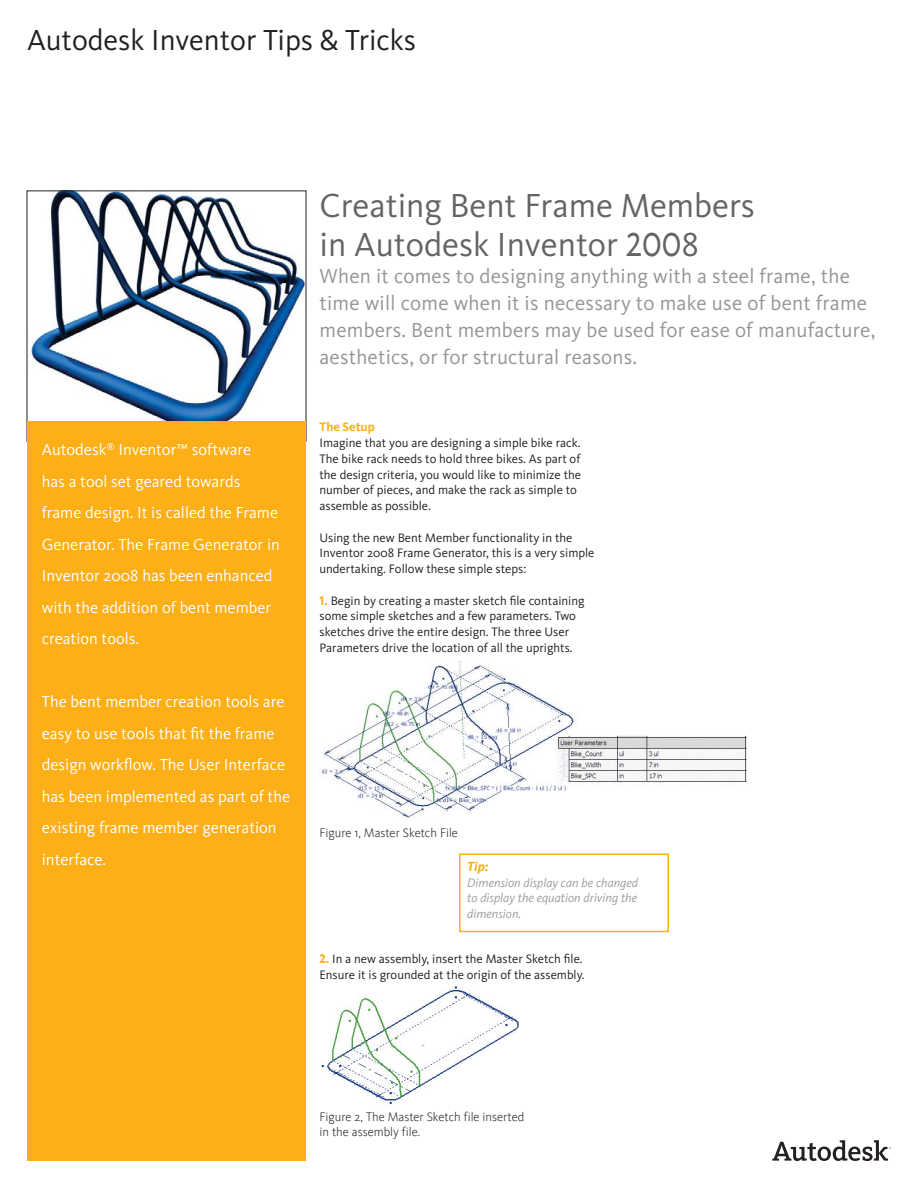
<style>
.page{position:relative;width:918px;height:1188px;background:#fff}
.page>*{position:absolute;margin:0;border:0;box-sizing:border-box;transform-origin:0 0}
.t1{font:34.5px/39px "Kievit Pro";color:#636466}
.t2{font:30px "Kievit Pro";color:#231f20}
.t3{font:21px/27px "Kievit Pro";letter-spacing:.01em;color:#939598}
.t4{font:16.5px/31.5px "Kievit Pro";color:#fff}
.t5{font:italic 700 13.5px "Kievit BL";color:#fcaf17}
.t6{font:12.75px/15.8px "Kievit Pro";color:#231f20}
.t7{font:300 12.75px/15.8px "Kievit BL";color:#231f20}
.t8{font:italic 12.75px/15.8px "Kievit BL";color:#9b9da0;text-align:justify}
.t9{font:700 12.75px "Kievit Pro";color:#fcaf17}
.s1{font-size:47.55px}
.s2{font-weight:700;font-size:17.55px;color:#fcaf17}
.s3{font-weight:700;color:#fcaf17}
</style>
<div class="page">
<img style="left:321px;top:986px;width:198px;height:118px">
<div style="left:459px;top:854px;width:210px;height:78px;border:2px solid #fcaf17"></div>
<img style="left:321px;top:662px;width:426px;height:156px">
<img style="left:29px;top:192px;width:275px;height:230px">
<div style="left:27px;top:422px;width:279px;height:739px;background:#fcaf17"></div>
<svg style="left:772px;top:1140px;width:119px;height:21px"></svg>
<h2 class="t2" style="left:27px;top:28px;width:391px">Autodesk Inventor Tips &amp; Tricks</h2>
<p class="t4" style="left:42px;top:436px;width:240px">Autodesk<sup>®</sup> Inventor™ software<br>has a tool set geared towards frame design. It is called the Frame<br>Generator. The Frame Generator in<br>Inventor 2008 has been enhanced with the addition of bent member creation tools.</p>
<p class="t4" style="left:42px;top:688px;width:250px">The bent member creation tools are easy to use tools that fit the frame design workflow. The User Interface has been implemented as part of the existing frame member generation interface.</p>
<h1 class="t1" style="left:320px;top:189px;width:437px">Creating Bent Frame Members in Autodesk Inventor <span class="s1">200</span>8</h1>
<h3 class="t3" style="left:320px;top:264px;width:557px">When it comes to designing anything with a steel frame, the time will come when it is necessary to make use of bent frame members. Bent members may be used for ease of manufacture, aesthetics, or for structural reasons.</h3>
<p class="t9" style="left:320px;top:422px;width:57px">The Setup</p>
<p class="t6" style="left:320px;top:436px;width:263px">Imagine that you are designing a simple bike rack.<br>The bike rack needs to hold three bikes. As part of the design criteria, you would like to minimize the number of pieces, and make the rack as simple to assemble as possible.</p>
<p class="t6" style="left:320px;top:531px;width:277px">Using the new Bent Member functionality in the<br>Inventor 2008 Frame Generator, this is a very simple undertaking. Follow these simple steps:</p>
<p class="t6" style="left:320px;top:594px;width:267px"><span class="s2">1</span><span class="s3">.</span> Begin by creating a master sketch file containing some simple sketches and a few parameters. Two sketches drive the entire design. The three User Parameters drive the location of all the uprights.</p>
<p class="t7" style="left:320px;top:825px;width:140px">Figure 1, Master Sketch File</p>
<p class="t5" style="left:467px;top:858px;width:23px">Tip:</p>
<p class="t8" style="left:467px;top:874px;width:172px">Dimension display can be changed to display the equation driving the dimension.</p>
<p class="t6" style="left:320px;top:952px;width:267px"><span class="s2">2</span><span class="s3">.</span> In a new assembly, insert the Master Sketch file.<br>Ensure it is grounded at the origin of the assembly.</p>
<p class="t7" style="left:320px;top:1108px;width:206px">Figure 2, The Master Sketch file inserted in the assembly file.</p>
</div>
